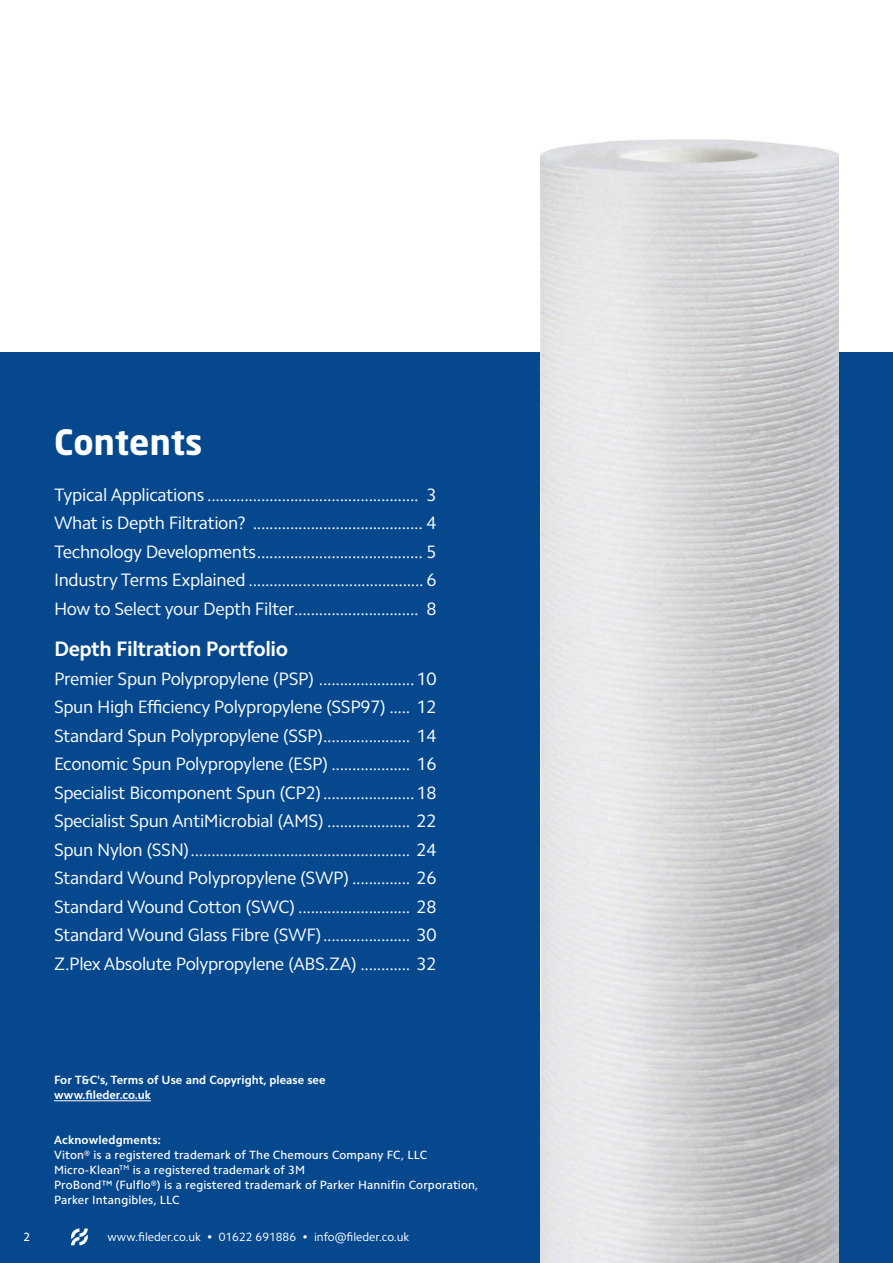
<style>
.page{position:relative;width:893px;height:1263px;background:#fff}
.page>*{position:absolute;margin:0;border:0;box-sizing:border-box;transform-origin:0 0}
.t1{font:700 34.5px "Neo Sans";color:#fff}
.t2{font:700 21px "Camphor Std";letter-spacing:-.02em;color:#fff}
.t3{font:18px "Camphor Std";letter-spacing:-.02em;color:#fff}
.t4{font:500 12px/15px "Camphor Std";letter-spacing:.01em;color:#fff}
.t5{font:700 12px "Camphor Std";color:#fff}
.t6{font:12px "Camphor Std";color:#fff}
</style>
<div class="page">
<div style="left:0;top:353px;width:893px;height:910px;background:#05488e"></div>
<svg style="left:71px;top:1228px;width:17px;height:17px"></svg>
<img style="left:541px;top:139px;width:298px;height:1124px">
<hr style="left:54px;top:1100px;width:97px;height:1px;background:#fff">
<p class="t1" style="left:54px;top:427px;width:150px">Contents</p>
<p class="t3" style="left:54px;top:484px;width:384px">Typical Applications ................................................... 3</p>
<p class="t3" style="left:54px;top:513px;width:384px">What is Depth Filtration? ......................................... 4</p>
<p class="t3" style="left:54px;top:541px;width:384px">Technology Developments........................................ 5</p>
<p class="t3" style="left:54px;top:570px;width:384px">Industry Terms Explained .......................................... 6</p>
<p class="t3" style="left:54px;top:598px;width:384px">How to Select your Depth Filter.............................. 8</p>
<p class="t2" style="left:54px;top:637px;width:236px">Depth Filtration Portfolio</p>
<p class="t3" style="left:54px;top:668px;width:384px">Premier Spun Polypropylene (PSP) .......................10</p>
<p class="t3" style="left:54px;top:696px;width:384px">Spun High Efficiency Polypropylene (SSP97) ..... 12</p>
<p class="t3" style="left:54px;top:725px;width:384px">Standard Spun Polypropylene (SSP)..................... 14</p>
<p class="t3" style="left:54px;top:753px;width:384px">Economic Spun Polypropylene (ESP) ................... 16</p>
<p class="t3" style="left:54px;top:782px;width:384px">Specialist Bicomponent Spun (CP2)......................18</p>
<p class="t3" style="left:54px;top:810px;width:384px">Specialist Spun AntiMicrobial (AMS) .................... 22</p>
<p class="t3" style="left:54px;top:839px;width:384px">Spun Nylon (SSN)..................................................... 24</p>
<p class="t3" style="left:54px;top:867px;width:384px">Standard Wound Polypropylene (SWP) .............. 26</p>
<p class="t3" style="left:54px;top:896px;width:384px">Standard Wound Cotton (SWC) ........................... 28</p>
<p class="t3" style="left:54px;top:924px;width:384px">Standard Wound Glass Fibre (SWF)..................... 30</p>
<p class="t3" style="left:54px;top:953px;width:384px">Z.Plex Absolute Polypropylene (ABS.ZA) ............ 32</p>
<p class="t5" style="left:54px;top:1073px;width:273px">For T&amp;C's, Terms of Use and Copyright, please see</p>
<p class="t5" style="left:54px;top:1088px;width:99px">www.fileder.co.uk</p>
<p class="t5" style="left:54px;top:1133px;width:108px">Acknowledgments:</p>
<p class="t4" style="left:54px;top:1148px;width:375px">Viton® is a registered trademark of The Chemours Company FC, LLC</p>
<p class="t4" style="left:54px;top:1163px;width:253px">Micro-Klean<sup>TM</sup> is a registered trademark of 3M</p>
<p class="t4" style="left:54px;top:1178px;width:426px">ProBond™ (Fulflo®) is a registered trademark of Parker Hannifin Corporation,<br>Parker Intangibles, LLC</p>
<p class="t4" style="left:24px;top:1230px;width:8px">2</p>
<p class="t6" style="left:107px;top:1230px;width:303px">www.fileder.co.uk • 01622 691886 • info@fileder.co.uk</p>
</div>
